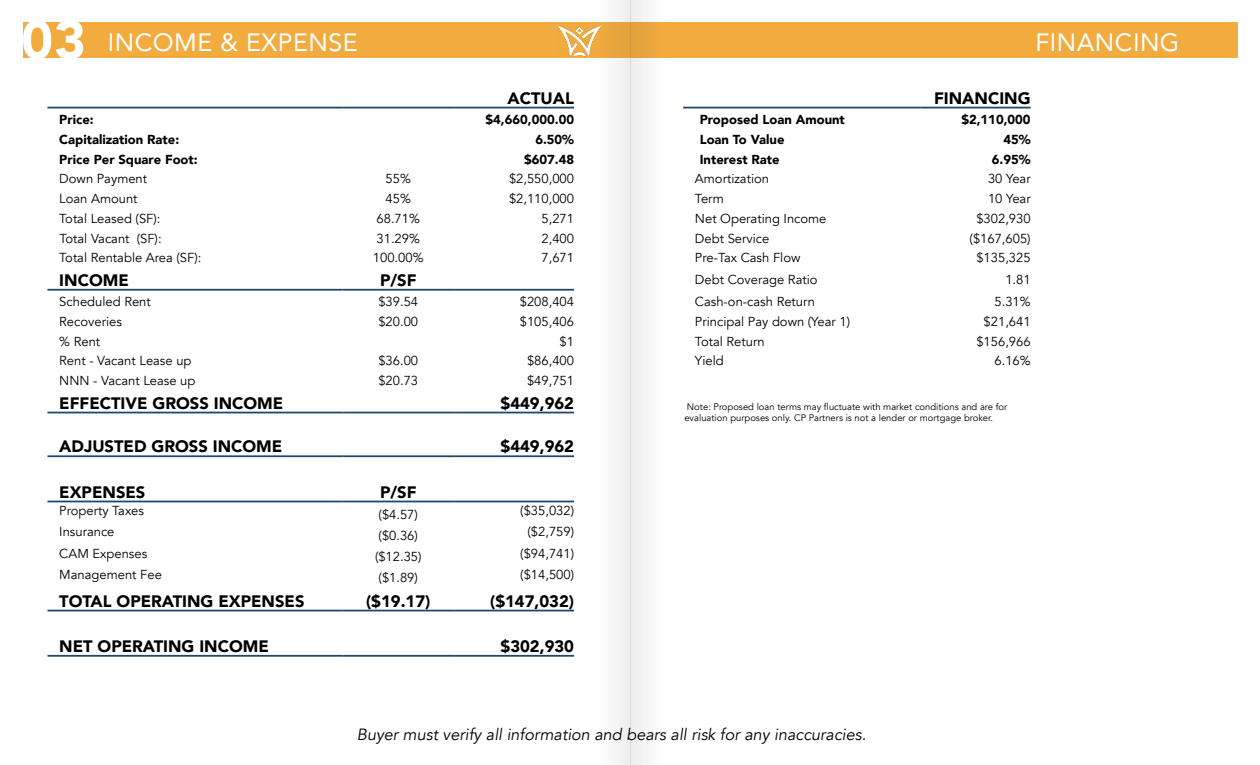
<style>
.page{position:relative;width:1260px;height:765px;background:#fff}
.page>*{position:absolute;margin:0;border:0;box-sizing:border-box;transform-origin:0 0}
.t1{font:25px "Avenir";letter-spacing:.02em;color:#fff}
.t2{font:900 16.5px "Avenir";color:#000}
.t3{font:italic 16.25px "Avenir";color:#000}
.t4{font:13px "Avenir";color:#000}
.t5{font:900 13px "Avenir";color:#000}
.t6{font:9.5px/11.4px "Avenir";color:#000}
.s1{font-weight:900;font-size:53.75px}
</style>
<div class="page">
<div style="left:23px;top:23px;width:607px;height:35px;background:#f1ab3e"></div>
<img style="left:558px;top:26px;width:40px;height:30px">
<div style="left:630px;top:23px;width:607px;height:35px;background:#f1ab3e"></div>
<div style="left:598px;top:0;width:32px;height:765px;background:#f6f5f6"></div>
<div style="left:630px;top:0;width:33px;height:765px;background:#f5f5f5"></div>
<hr style="left:47px;top:107px;width:295px;height:1px;background:#1f466c">
<hr style="left:342px;top:107px;width:112px;height:1px;background:#1f466c">
<hr style="left:454px;top:107px;width:120px;height:1px;background:#1f466c">
<hr style="left:47px;top:289px;width:295px;height:2px;background:#1f466c">
<hr style="left:342px;top:289px;width:112px;height:2px;background:#1f466c">
<hr style="left:454px;top:289px;width:120px;height:2px;background:#1f466c">
<hr style="left:47px;top:412px;width:295px;height:1px;background:#1f466c">
<hr style="left:342px;top:412px;width:112px;height:1px;background:#1f466c">
<hr style="left:454px;top:412px;width:120px;height:1px;background:#1f466c">
<hr style="left:47px;top:455px;width:295px;height:2px;background:#1f466c">
<hr style="left:342px;top:455px;width:112px;height:2px;background:#1f466c">
<hr style="left:454px;top:455px;width:120px;height:2px;background:#1f466c">
<hr style="left:47px;top:501px;width:295px;height:1px;background:#1f466c">
<hr style="left:342px;top:501px;width:112px;height:1px;background:#1f466c">
<hr style="left:454px;top:501px;width:120px;height:1px;background:#1f466c">
<hr style="left:47px;top:610px;width:295px;height:1px;background:#1f466c">
<hr style="left:342px;top:610px;width:112px;height:1px;background:#1f466c">
<hr style="left:454px;top:610px;width:120px;height:1px;background:#1f466c">
<hr style="left:47px;top:655px;width:295px;height:2px;background:#1f466c">
<hr style="left:342px;top:655px;width:112px;height:2px;background:#1f466c">
<hr style="left:454px;top:655px;width:120px;height:2px;background:#1f466c">
<hr style="left:683px;top:107px;width:238px;height:1px;background:#1f466c">
<hr style="left:921px;top:107px;width:110px;height:1px;background:#1f466c">
<h1 class="t1" style="left:21px;top:23px;width:338px"><span class="s1">03</span> INCOME &amp; EXPENSE</h1>
<h1 class="t1" style="left:1036px;top:23px;width:145px">FINANCING</h1>
<p class="t2" style="left:508px;top:84px;width:68px">ACTUAL</p>
<p class="t2" style="left:934px;top:84px;width:98px">FINANCING</p>
<p class="t5" style="left:59px;top:108px;width:36px">Price:</p>
<p class="t5" style="left:486px;top:108px;width:90px">$4,660,000.00</p>
<p class="t5" style="left:700px;top:108px;width:147px">Proposed Loan Amount</p>
<p class="t5" style="left:961px;top:108px;width:71px">$2,110,000</p>
<p class="t5" style="left:59px;top:128px;width:121px">Capitalization Rate:</p>
<p class="t5" style="left:535px;top:128px;width:40px">6.50%</p>
<p class="t5" style="left:700px;top:128px;width:86px">Loan To Value</p>
<p class="t5" style="left:1003px;top:128px;width:29px">45%</p>
<p class="t5" style="left:59px;top:148px;width:140px">Price Per Square Foot:</p>
<p class="t5" style="left:524px;top:148px;width:52px">$607.48</p>
<p class="t5" style="left:700px;top:148px;width:81px">Interest Rate</p>
<p class="t5" style="left:992px;top:148px;width:40px">6.95%</p>
<p class="t4" style="left:59px;top:171px;width:89px">Down Payment</p>
<p class="t4" style="left:386px;top:171px;width:27px">55%</p>
<p class="t4" style="left:509px;top:171px;width:67px">$2,550,000</p>
<p class="t4" style="left:695px;top:171px;width:76px">Amortization</p>
<p class="t4" style="left:988px;top:171px;width:44px">30 Year</p>
<p class="t4" style="left:59px;top:191px;width:80px">Loan Amount</p>
<p class="t4" style="left:386px;top:191px;width:27px">45%</p>
<p class="t4" style="left:509px;top:191px;width:67px">$2,110,000</p>
<p class="t4" style="left:695px;top:191px;width:30px">Term</p>
<p class="t4" style="left:988px;top:191px;width:44px">10 Year</p>
<p class="t4" style="left:59px;top:211px;width:103px">Total Leased (SF):</p>
<p class="t4" style="left:377px;top:211px;width:45px">68.71%</p>
<p class="t4" style="left:542px;top:211px;width:34px">5,271</p>
<p class="t4" style="left:695px;top:211px;width:133px">Net Operating Income</p>
<p class="t4" style="left:976px;top:211px;width:56px">$302,930</p>
<p class="t4" style="left:59px;top:230px;width:104px">Total Vacant (SF):</p>
<p class="t4" style="left:377px;top:230px;width:45px">31.29%</p>
<p class="t4" style="left:542px;top:230px;width:34px">2,400</p>
<p class="t4" style="left:695px;top:230px;width:76px">Debt Service</p>
<p class="t4" style="left:970px;top:230px;width:62px">($167,605)</p>
<p class="t4" style="left:59px;top:250px;width:144px">Total Rentable Area (SF):</p>
<p class="t4" style="left:373px;top:250px;width:52px">100.00%</p>
<p class="t4" style="left:542px;top:250px;width:34px">7,671</p>
<p class="t4" style="left:695px;top:250px;width:107px">Pre-Tax Cash Flow</p>
<p class="t4" style="left:976px;top:250px;width:56px">$135,325</p>
<p class="t2" style="left:59px;top:266px;width:71px">INCOME</p>
<p class="t2" style="left:380px;top:266px;width:38px">P/SF</p>
<p class="t4" style="left:695px;top:272px;width:124px">Debt Coverage Ratio</p>
<p class="t4" style="left:1005px;top:272px;width:27px">1.81</p>
<p class="t4" style="left:59px;top:294px;width:93px">Scheduled Rent</p>
<p class="t4" style="left:378px;top:294px;width:41px">$39.54</p>
<p class="t4" style="left:520px;top:294px;width:56px">$208,404</p>
<p class="t4" style="left:695px;top:294px;width:121px">Cash-on-cash Return</p>
<p class="t4" style="left:995px;top:294px;width:38px">5.31%</p>
<p class="t4" style="left:59px;top:314px;width:64px">Recoveries</p>
<p class="t4" style="left:378px;top:314px;width:41px">$20.00</p>
<p class="t4" style="left:520px;top:314px;width:56px">$105,406</p>
<p class="t4" style="left:695px;top:314px;width:157px">Principal Pay down (Year 1)</p>
<p class="t4" style="left:984px;top:314px;width:49px">$21,641</p>
<p class="t4" style="left:59px;top:333px;width:42px">% Rent</p>
<p class="t4" style="left:560px;top:333px;width:16px">$1</p>
<p class="t4" style="left:695px;top:333px;width:71px">Total Return</p>
<p class="t4" style="left:976px;top:333px;width:56px">$156,966</p>
<p class="t4" style="left:59px;top:353px;width:134px">Rent - Vacant Lease up</p>
<p class="t4" style="left:378px;top:353px;width:41px">$36.00</p>
<p class="t4" style="left:527px;top:353px;width:49px">$86,400</p>
<p class="t4" style="left:695px;top:353px;width:30px">Yield</p>
<p class="t4" style="left:995px;top:353px;width:38px">6.16%</p>
<p class="t4" style="left:59px;top:373px;width:138px">NNN - Vacant Lease up</p>
<p class="t4" style="left:378px;top:373px;width:41px">$20.73</p>
<p class="t4" style="left:527px;top:373px;width:49px">$49,751</p>
<p class="t2" style="left:59px;top:389px;width:226px">EFFECTIVE GROSS INCOME</p>
<p class="t2" style="left:501px;top:389px;width:75px">$449,962</p>
<p class="t6" style="left:684px;top:401px;width:324px">Note: Proposed loan terms may fluctuate with market conditions and are for evaluation purposes only. CP Partners is not a lender or mortgage broker.</p>
<p class="t2" style="left:59px;top:433px;width:225px">ADJUSTED GROSS INCOME</p>
<p class="t2" style="left:501px;top:433px;width:75px">$449,962</p>
<p class="t2" style="left:59px;top:478px;width:88px">EXPENSES</p>
<p class="t2" style="left:380px;top:478px;width:38px">P/SF</p>
<p class="t4" style="left:59px;top:503px;width:86px">Property Taxes</p>
<p class="t4" style="left:379px;top:507px;width:41px">($4.57)</p>
<p class="t4" style="left:520px;top:503px;width:55px">($35,032)</p>
<p class="t4" style="left:59px;top:524px;width:57px">Insurance</p>
<p class="t4" style="left:379px;top:528px;width:41px">($0.36)</p>
<p class="t4" style="left:528px;top:524px;width:48px">($2,759)</p>
<p class="t4" style="left:59px;top:545px;width:89px">CAM Expenses</p>
<p class="t4" style="left:375px;top:549px;width:48px">($12.35)</p>
<p class="t4" style="left:520px;top:545px;width:55px">($94,741)</p>
<p class="t4" style="left:59px;top:567px;width:104px">Management Fee</p>
<p class="t4" style="left:379px;top:570px;width:41px">($1.89)</p>
<p class="t4" style="left:520px;top:567px;width:55px">($14,500)</p>
<p class="t2" style="left:59px;top:587px;width:247px">TOTAL OPERATING EXPENSES</p>
<p class="t2" style="left:366px;top:587px;width:66px">($19.17)</p>
<p class="t2" style="left:490px;top:587px;width:85px">($147,032)</p>
<p class="t2" style="left:59px;top:632px;width:211px">NET OPERATING INCOME</p>
<p class="t2" style="left:501px;top:632px;width:75px">$302,930</p>
<p class="t3" style="left:357px;top:725px;width:511px">Buyer must verify all information and bears all risk for any inaccuracies.</p>
</div>
